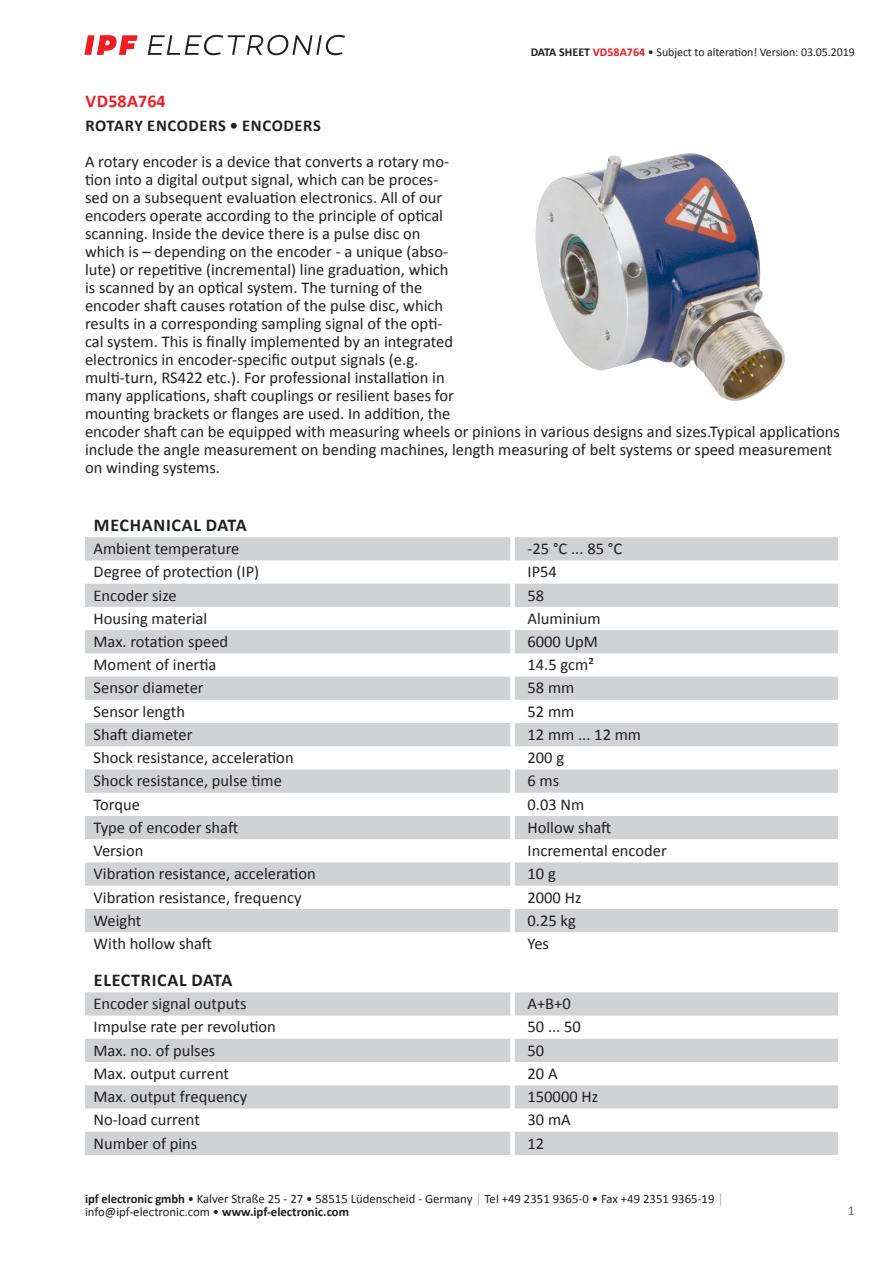
<style>
.page{position:relative;width:893px;height:1263px;background:#fff}
.page>*{position:absolute;margin:0;border:0;box-sizing:border-box;transform-origin:0 0}
.t1{font:700 18px "Calibri";letter-spacing:.04em;color:#231f20}
.t2{font:700 18px "Calibri";letter-spacing:.02em;color:#ee1d23}
.t3{font:16.5px/18px "Calibri";color:#231f20}
.t4{font:700 16.5px "Calibri";letter-spacing:.04em;color:#231f20}
.t5{font:13.5px "Calibri";color:#636366}
.t6{font:12.75px/12.6px "Calibri";color:#231f20}
.t7{font:12px "Calibri";letter-spacing:-.005em;color:#231f20}
.s1{font-weight:700}
.s2{font-weight:700;color:#ee1d23}
.s3{color:#a8a9ad}
</style>
<div class="page">
<svg style="left:148px;top:35px;width:197px;height:20px"></svg>
<svg style="left:84px;top:35px;width:54px;height:20px"></svg>
<svg style="left:85px;top:537px;width:753px;height:395px;fill:#d1d2d4"></svg>
<svg style="left:85px;top:992px;width:753px;height:163px;fill:#d1d2d4"></svg>
<img style="left:535px;top:153px;width:250px;height:248px">
<p class="t7" style="left:531px;top:44px;width:325px"><span class="s1">DATA SHEET</span> <span class="s2">VD58A764</span> • Subject to alteration! Version: 03.05.2019</p>
<p class="t2" style="left:85px;top:88px;width:82px">VD58A764</p>
<p class="t4" style="left:85px;top:114px;width:237px">ROTARY ENCODERS • ENCODERS</p>
<p class="t3" style="left:85px;top:152px;width:756px">A rotary encoder is a device that converts a rotary mo-<br>tion into a digital output signal, which can be proces-<br>sed on a subsequent evaluation electronics. All of our<br>encoders operate according to the principle of optical<br>scanning. Inside the device there is a pulse disc on<br>which is – depending on the encoder - a unique (abso-<br>lute) or repetitive (incremental) line graduation, which<br>is scanned by an optical system. The turning of the<br>encoder shaft causes rotation of the pulse disc, which<br>results in a corresponding sampling signal of the opti-<br>cal system. This is finally implemented by an integrated<br>electronics in encoder-specific output signals (e.g.<br>multi-turn, RS422 etc.). For professional installation in<br>many applications, shaft couplings or resilient bases for<br>mounting brackets or flanges are used. In addition, the<br>encoder shaft can be equipped with measuring wheels or pinions in various designs and sizes.Typical applications include the angle measurement on bending machines, length measuring of belt systems or speed measurement on winding systems.</p>
<p class="t1" style="left:94px;top:512px;width:154px">MECHANICAL DATA</p>
<p class="t3" style="left:94px;top:539px;width:147px">Ambient temperature</p>
<p class="t3" style="left:527px;top:539px;width:96px">-25 °C ... 85 °C</p>
<p class="t3" style="left:94px;top:562px;width:167px">Degree of protection (IP)</p>
<p class="t3" style="left:527px;top:562px;width:31px">IP54</p>
<p class="t3" style="left:94px;top:586px;width:85px">Encoder size</p>
<p class="t3" style="left:527px;top:586px;width:18px">58</p>
<p class="t3" style="left:94px;top:609px;width:115px">Housing material</p>
<p class="t3" style="left:527px;top:609px;width:75px">Aluminium</p>
<p class="t3" style="left:94px;top:632px;width:136px">Max. rotation speed</p>
<p class="t3" style="left:527px;top:632px;width:72px">6000 UpM</p>
<p class="t3" style="left:94px;top:655px;width:124px">Moment of inertia</p>
<p class="t3" style="left:527px;top:655px;width:68px">14.5 gcm²</p>
<p class="t3" style="left:94px;top:678px;width:112px">Sensor diameter</p>
<p class="t3" style="left:527px;top:678px;width:48px">58 mm</p>
<p class="t3" style="left:94px;top:702px;width:93px">Sensor length</p>
<p class="t3" style="left:527px;top:702px;width:48px">52 mm</p>
<p class="t3" style="left:94px;top:725px;width:100px">Shaft diameter</p>
<p class="t3" style="left:527px;top:725px;width:115px">12 mm ... 12 mm</p>
<p class="t3" style="left:94px;top:748px;width:202px">Shock resistance, acceleration</p>
<p class="t3" style="left:527px;top:748px;width:38px">200 g</p>
<p class="t3" style="left:94px;top:771px;width:190px">Shock resistance, pulse time</p>
<p class="t3" style="left:527px;top:771px;width:33px">6 ms</p>
<p class="t3" style="left:94px;top:795px;width:48px">Torque</p>
<p class="t3" style="left:527px;top:795px;width:58px">0.03 Nm</p>
<p class="t3" style="left:94px;top:818px;width:146px">Type of encoder shaft</p>
<p class="t3" style="left:527px;top:818px;width:85px">Hollow shaft</p>
<p class="t3" style="left:94px;top:841px;width:51px">Version</p>
<p class="t3" style="left:527px;top:841px;width:141px">Incremental encoder</p>
<p class="t3" style="left:94px;top:864px;width:224px">Vibration resistance, acceleration</p>
<p class="t3" style="left:527px;top:864px;width:30px">10 g</p>
<p class="t3" style="left:94px;top:888px;width:209px">Vibration resistance, frequency</p>
<p class="t3" style="left:527px;top:888px;width:55px">2000 Hz</p>
<p class="t3" style="left:94px;top:911px;width:49px">Weight</p>
<p class="t3" style="left:527px;top:911px;width:50px">0.25 kg</p>
<p class="t3" style="left:94px;top:934px;width:120px">With hollow shaft</p>
<p class="t3" style="left:527px;top:934px;width:23px">Yes</p>
<p class="t1" style="left:94px;top:967px;width:140px">ELECTRICAL DATA</p>
<p class="t3" style="left:94px;top:994px;width:154px">Encoder signal outputs</p>
<p class="t3" style="left:527px;top:994px;width:45px">A+B+0</p>
<p class="t3" style="left:94px;top:1017px;width:184px">Impulse rate per revolution</p>
<p class="t3" style="left:527px;top:1017px;width:55px">50 ... 50</p>
<p class="t3" style="left:94px;top:1041px;width:123px">Max. no. of pulses</p>
<p class="t3" style="left:527px;top:1041px;width:18px">50</p>
<p class="t3" style="left:94px;top:1064px;width:137px">Max. output current</p>
<p class="t3" style="left:527px;top:1064px;width:32px">20 A</p>
<p class="t3" style="left:94px;top:1087px;width:155px">Max. output frequency</p>
<p class="t3" style="left:527px;top:1087px;width:72px">150000 Hz</p>
<p class="t3" style="left:94px;top:1110px;width:108px">No-load current</p>
<p class="t3" style="left:527px;top:1110px;width:45px">30 mA</p>
<p class="t3" style="left:94px;top:1134px;width:105px">Number of pins</p>
<p class="t3" style="left:527px;top:1134px;width:18px">12</p>
<p class="t6" style="left:85px;top:1192px;width:640px"><span class="s1">ipf electronic gmbh</span> • Kalver Straße 25 - 27 • 58515 Lüdenscheid - Germany <span class="s3">│</span> Tel +49 2351 9365-0 • Fax +49 2351 9365-19 <span class="s3">│ </span>info@ipf-electronic.com • <span class="s1">www.ipf-electronic.com</span></p>
<p class="t5" style="left:848px;top:1201px;width:8px">1</p>
</div>
